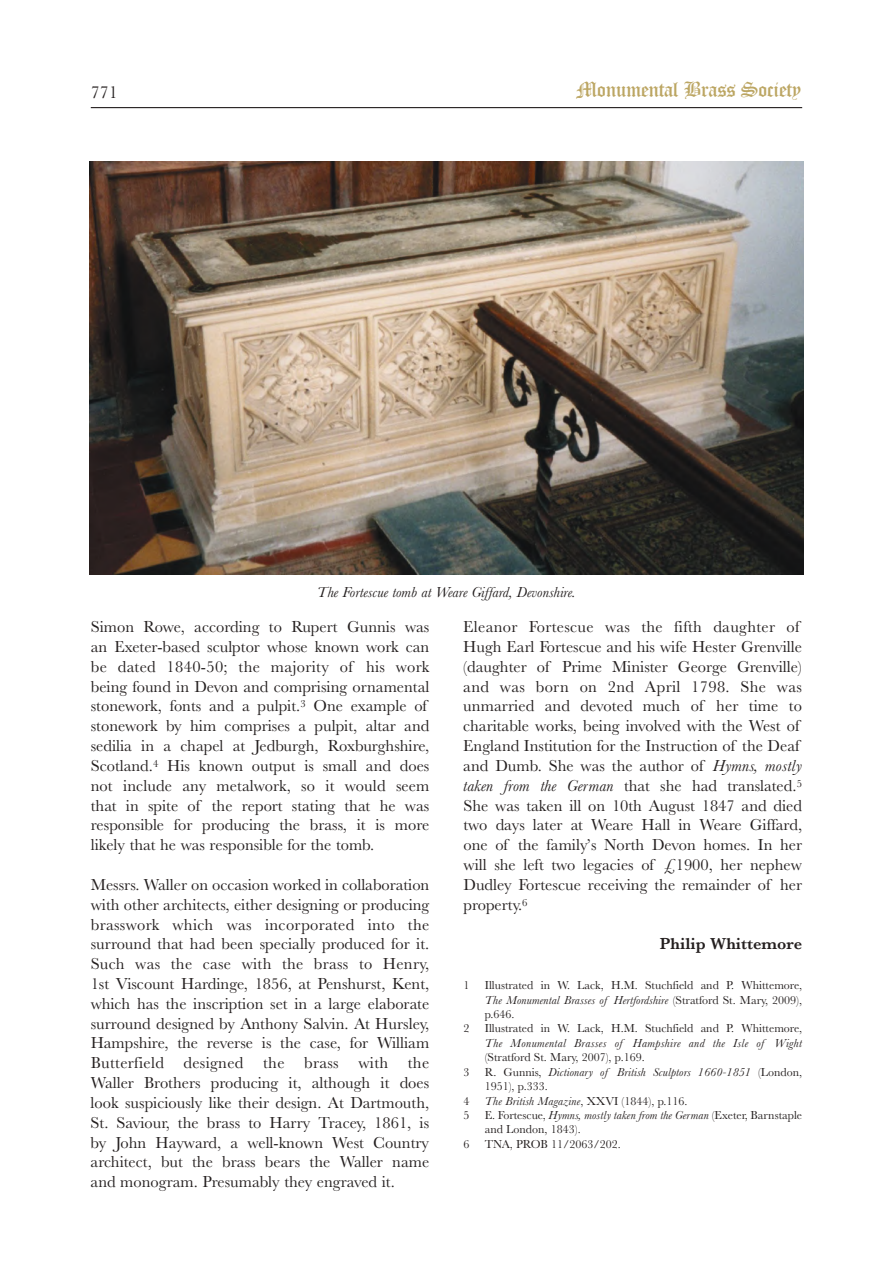
<style>
.page{position:relative;width:893px;height:1263px;background:#fff}
.page>*{position:absolute;margin:0;border:0;box-sizing:border-box;transform-origin:0 0}
.t1{font:21px "Old English Text";letter-spacing:-.025em;color:#bca663}
.t2{font:18px "Baskerville";color:#241f1f}
.t3{font:16.5px/19.8px "Baskerville";color:#241f1f}
.t4{font:600 16.5px "Baskerville";color:#241f1f}
.t5{font:italic 15px "Baskerville";color:#241f1f}
.t6{font:12px/14.4px "Baskerville";color:#241f1f;text-align:justify}
.t7{font:italic 12px/14.4px "Baskerville";letter-spacing:.01em;color:#241f1f}
.t8{font:italic 12px "Baskerville";letter-spacing:.03em;color:#241f1f}
.s1{font-style:italic}
.s2{font-style:normal}
</style>
<div class="page">
<hr style="left:91px;top:107px;width:711px;height:1px;background:#241f1f">
<img style="left:89px;top:162px;width:715px;height:412px">
<p class="t2" style="left:91px;top:82px;width:28px">771</p>
<p class="t1" style="left:576px;top:77px;width:227px">Monumental Brass Society</p>
<p class="t5" style="left:317px;top:583px;width:260px">The Fortescue tomb at Weare Giffard, Devonshire.</p>
<p class="t3" style="left:91px;top:617px;width:340px">Simon Rowe, according to Rupert Gunnis was an Exeter-based sculptor whose known work can be dated 1840-50; the majority of his work being found in Devon and comprising ornamental stonework, fonts and a pulpit.<sup>3</sup> One example of stonework by him comprises a pulpit, altar and sedilia in a chapel at Jedburgh, Roxburghshire, Scotland.<sup>4</sup> His known output is small and does not include any metalwork, so it would seem that in spite of the report stating that he was responsible for producing the brass, it is more likely that he was responsible for the tomb.</p>
<p class="t3" style="left:91px;top:874px;width:340px;text-align:justify">Messrs. Waller on occasion worked in collaboration with other architects, either designing or producing brasswork which was incorporated into the surround that had been specially produced for it.<br>Such was the case with the brass to Henry, 1st Viscount Hardinge, 1856, at Penshurst, Kent, which has the inscription set in a large elaborate surround designed by Anthony Salvin. At Hursley, Hampshire, the reverse is the case, for William Butterfield designed the brass with the Waller Brothers producing it, although it does look suspiciously like their design. At Dartmouth, St. Saviour, the brass to Harry Tracey, 1861, is by John Hayward, a well-known West Country architect, but the brass bears the Waller name and monogram. Presumably they engraved it.</p>
<p class="t3" style="left:463px;top:616px;width:340px">Eleanor Fortescue was the fifth daughter of Hugh Earl Fortescue and his wife Hester Grenville (daughter of Prime Minister George Grenville) and was born on 2nd April 1798. She was unmarried and devoted much of her time to charitable works, being involved with the West of England Institution for the Instruction of the Deaf and Dumb. She was the author of <span class="s1">Hymns, mostly taken from the German</span> that she had translated.<sup>5<br></sup>She was taken ill on 10th August 1847 and died two days later at Weare Hall in Weare Giffard, one of the family’s North Devon homes. In her will she left two legacies of £1900, her nephew Dudley Fortescue receiving the remainder of her property.<sup>6</sup></p>
<p class="t4" style="left:660px;top:934px;width:144px">Philip Whittemore</p>
<p class="t6" style="left:463px;top:978px;width:7px">1</p>
<p class="t6" style="left:485px;top:978px;width:319px">Illustrated in W. Lack, H.M. Stuchfield and P. Whittemore, <span class="s1">The Monumental Brasses of Hertfordshire</span> (Stratford St. Mary, 2009), p.646.</p>
<p class="t6" style="left:463px;top:1021px;width:7px">2</p>
<p class="t6" style="left:485px;top:1021px;width:319px">Illustrated in W. Lack, H.M. Stuchfield and P. Whittemore,</p>
<p class="t8" style="left:485px;top:1036px;width:319px">The Monumental Brasses of Hampshire and the Isle of Wight</p>
<p class="t6" style="left:485px;top:1050px;width:161px">(Stratford St. Mary, 2007), p.169.</p>
<p class="t6" style="left:463px;top:1064px;width:7px">3</p>
<p class="t7" style="left:485px;top:1064px;width:319px"><span class="s2">R. Gunnis,</span> Dictionary of British Sculptors 1660-1851 <span class="s2">(London,<br>1951), p.333.</span></p>
<p class="t6" style="left:463px;top:1093px;width:7px">4</p>
<p class="t7" style="left:485px;top:1093px;width:204px">The British Magazine<span class="s2">, XXVI (1844), p.116.</span></p>
<p class="t6" style="left:463px;top:1107px;width:7px">5</p>
<p class="t6" style="left:485px;top:1107px;width:319px">E. Fortescue, <span class="s1">Hymns, mostly taken from the German</span> (Exeter, Barnstaple and London, 1843).</p>
<p class="t6" style="left:463px;top:1136px;width:7px">6</p>
<p class="t6" style="left:485px;top:1136px;width:138px">TNA, PROB 11/2063/202.</p>
</div>
